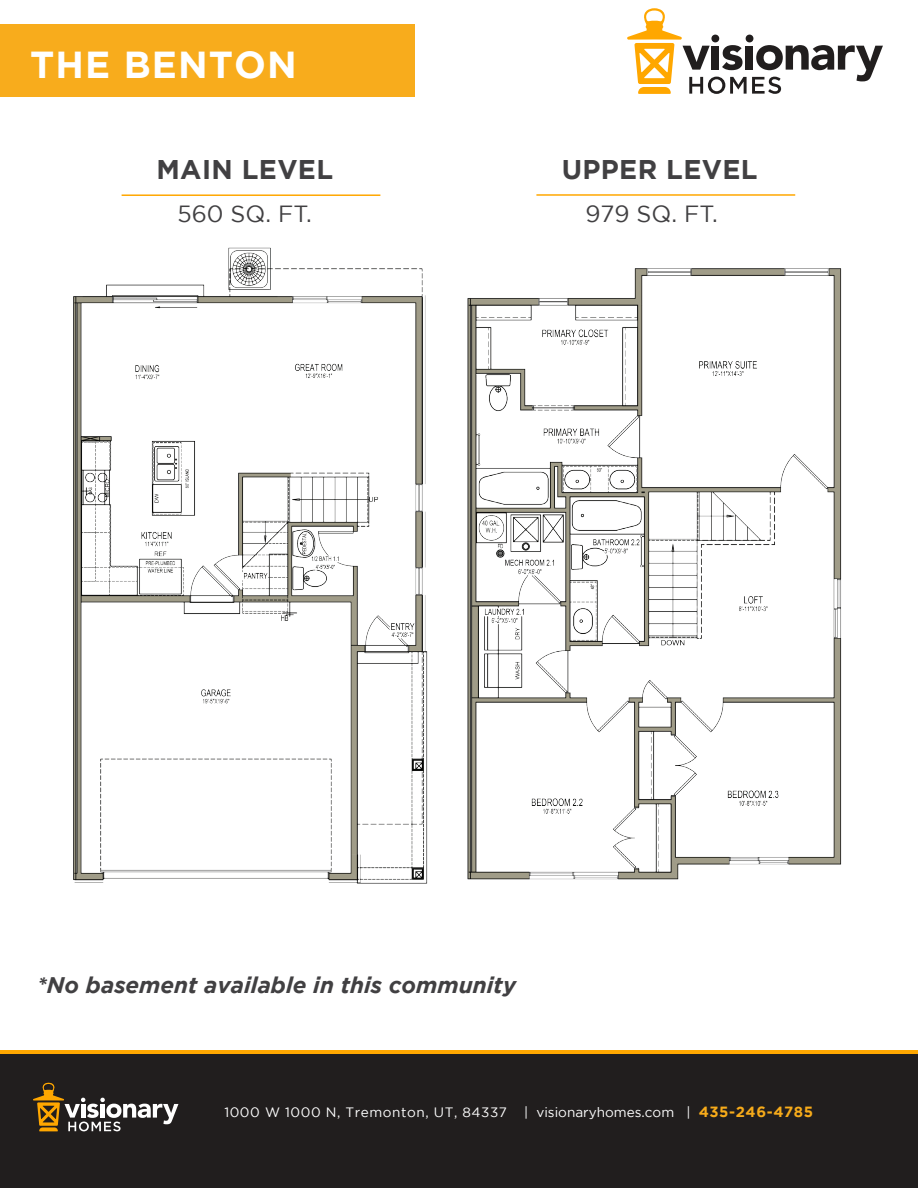
<style>
.page{position:relative;width:918px;height:1188px;background:#fff}
.page>*{position:absolute;margin:0;border:0;box-sizing:border-box;transform-origin:0 0}
.t1{font:700 37.5px "Gotham HTF";letter-spacing:.03em;color:#fff}
.t2{font:700 27px "Gotham HTF";letter-spacing:.015em;color:#414042}
.t3{font:23.4px "Gotham HTF";color:#414042}
.t4{font:italic 700 22.5px "Gotham HTF";color:#414042}
.t5{font:13.5px "Gotham HTF";color:#fff}
.t6{font:13.5px "Gotham HTF";letter-spacing:.04em;color:#fff}
.s1{font-weight:700;font-size:14.85px;color:#f7ab1a}
</style>
<div class="page">
<div style="left:0;top:1051px;width:918px;height:137px;background:#211e1e"></div>
<hr style="left:0;top:1050px;width:918px;height:4px;background:#ffa700">
<hr style="left:122px;top:194px;width:258px;height:2px;background:#ffa700">
<hr style="left:536px;top:194px;width:259px;height:2px;background:#ffa700">
<div style="left:0;top:24px;width:414px;height:73px;background:#f8ac1c"></div>
<svg style="left:627px;top:8px;width:256px;height:86px"></svg>
<svg style="left:33px;top:1083px;width:145px;height:48px"></svg>
<img style="left:73px;top:247px;width:352px;height:637px">
<img style="left:425px;top:268px;width:417px;height:616px">
<h1 class="t1" style="left:30px;top:43px;width:268px">THE BENTON</h1>
<p class="t2" style="left:157px;top:154px;width:178px">MAIN LEVEL</p>
<p class="t3" style="left:177px;top:201px;width:136px">560 SQ. FT.</p>
<p class="t2" style="left:562px;top:153px;width:197px">UPPER LEVEL</p>
<p class="t3" style="left:585px;top:201px;width:134px">979 SQ. FT.</p>
<p class="t4" style="left:37px;top:973px;width:481px">*No basement available in this community</p>
<p class="t6" style="left:224px;top:1105px;width:284px">1000 W 1000 N, Tremonton, UT, 84337</p>
<p class="t5" style="left:524px;top:1105px;width:290px">| visionaryhomes.com | <span class="s1">435-246-4785</span></p>
</div>
